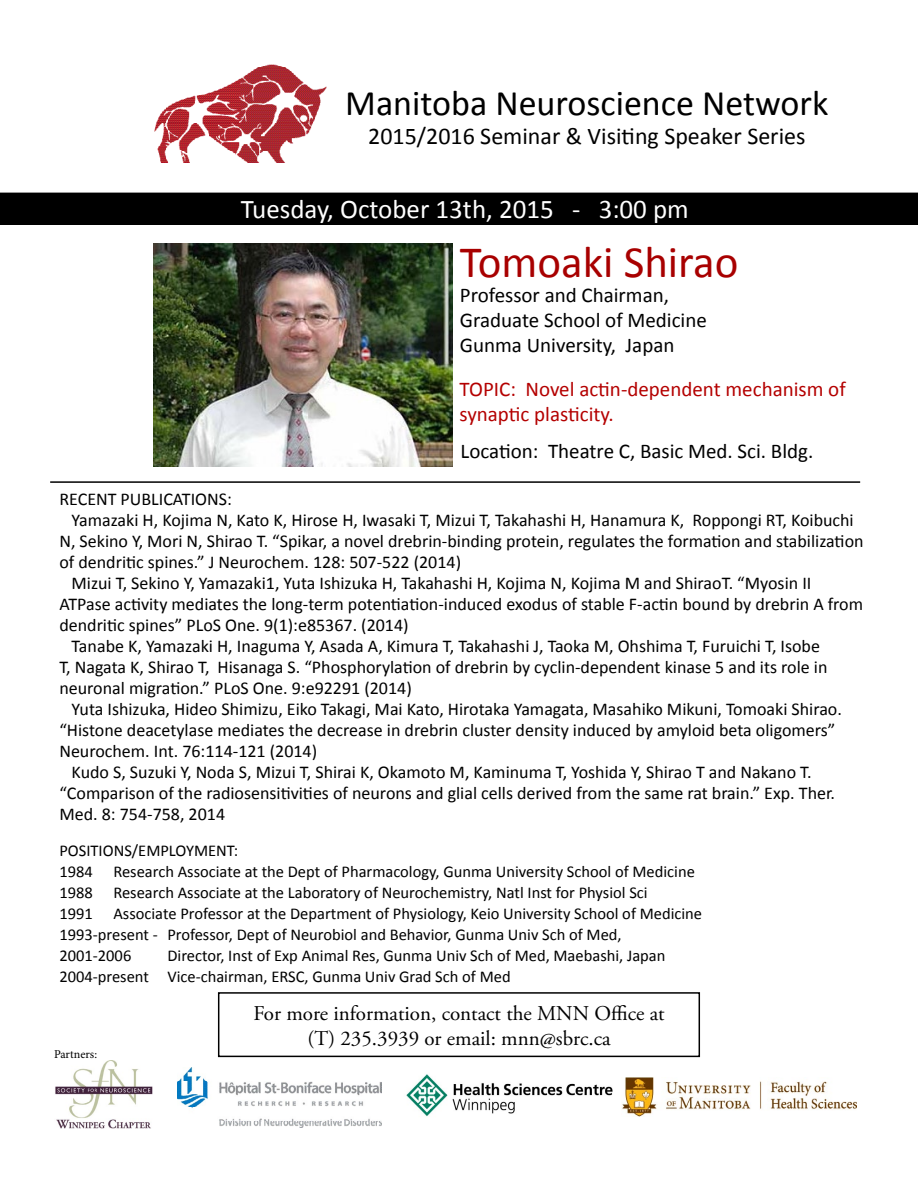
<style>
.page{position:relative;width:918px;height:1188px;background:#fff}
.page>*{position:absolute;margin:0;border:0;box-sizing:border-box;transform-origin:0 0}
.t1{font:45px "Calibri";color:#a80000}
.t2{font:36px "Calibri";color:#000}
.t3{font:27px "Calibri";color:#fff}
.t4{font:24px "Calibri";color:#000}
.t5{font:21px/25.2px "Calibri";color:#000}
.t6{font:21px/25.2px "Adobe Garamond Pro";color:#000;text-align:center}
.t7{font:21px/25.2px "Calibri";color:#b40000}
.t8{font:18px "Calibri";color:#000}
.t9{font:16.5px/21px "Calibri";color:#000}
.t10{font:12px "Minion Pro";letter-spacing:-.005em;color:#000}
</style>
<div class="page">
<div style="left:0;top:193px;width:918px;height:32px;background:#000"></div>
<div style="left:218px;top:992px;width:482px;height:65px;border:2px solid #000"></div>
<hr style="left:50px;top:481px;width:810px;height:2px;background:#000">
<img style="left:154px;top:64px;width:173px;height:98px">
<img style="left:406px;top:1074px;width:207px;height:43px">
<img style="left:621px;top:1078px;width:235px;height:38px">
<img style="left:55px;top:1061px;width:98px;height:67px">
<img style="left:177px;top:1068px;width:205px;height:59px">
<img style="left:154px;top:244px;width:299px;height:223px">
<h2 class="t2" style="left:345px;top:80px;width:485px">Manitoba Neuroscience Network</h2>
<h3 class="t4" style="left:368px;top:121px;width:439px">2015/2016 Seminar &amp; Visiting Speaker Series</h3>
<h3 class="t3" style="left:241px;top:192px;width:450px">Tuesday, October 13th, 2015 - 3:00 pm</h3>
<h1 class="t1" style="left:460px;top:233px;width:280px">Tomoaki Shirao</h1>
<p class="t5" style="left:460px;top:282px;width:249px">Professor and Chairman,<br>Graduate School of Medicine<br>Gunma University, Japan</p>
<p class="t7" style="left:460px;top:377px;width:388px">TOPIC: Novel actin-dependent mechanism of synaptic plasticity.</p>
<p class="t5" style="left:461px;top:439px;width:354px">Location: Theatre C, Basic Med. Sci. Bldg.</p>
<p class="t8" style="left:59px;top:488px;width:174px">RECENT PUBLICATIONS:</p>
<p class="t8" style="left:72px;top:509px;width:784px">Yamazaki H, Kojima N, Kato K, Hirose H, Iwasaki T, Mizui T, Takahashi H, Hanamura K, Roppongi RT, Koibuchi</p>
<p class="t8" style="left:59px;top:530px;width:806px">N, Sekino Y, Mori N, Shirao T. “Spikar, a novel drebrin-binding protein, regulates the formation and stabilization</p>
<p class="t8" style="left:59px;top:551px;width:403px">of dendritic spines.” J Neurochem. 128: 507-522 (2014)</p>
<p class="t8" style="left:72px;top:572px;width:741px">Mizui T, Sekino Y, Yamazaki1, Yuta Ishizuka H, Takahashi H, Kojima N, Kojima M and ShiraoT. “Myosin II</p>
<p class="t8" style="left:59px;top:593px;width:805px">ATPase activity mediates the long-term potentiation-induced exodus of stable F-actin bound by drebrin A from</p>
<p class="t8" style="left:59px;top:614px;width:351px">dendritic spines” PLoS One. 9(1):e85367. (2014)</p>
<p class="t8" style="left:72px;top:635px;width:750px">Tanabe K, Yamazaki H, Inaguma Y, Asada A, Kimura T, Takahashi J, Taoka M, Ohshima T, Furuichi T, Isobe</p>
<p class="t8" style="left:59px;top:656px;width:770px">T, Nagata K, Shirao T, Hisanaga S. “Phosphorylation of drebrin by cyclin-dependent kinase 5 and its role in</p>
<p class="t8" style="left:59px;top:677px;width:354px">neuronal migration.” PLoS One. 9:e92291 (2014)</p>
<p class="t8" style="left:72px;top:698px;width:772px">Yuta Ishizuka, Hideo Shimizu, Eiko Takagi, Mai Kato, Hirotaka Yamagata, Masahiko Mikuni, Tomoaki Shirao.</p>
<p class="t8" style="left:59px;top:719px;width:778px">“Histone deacetylase mediates the decrease in drebrin cluster density induced by amyloid beta oligomers”</p>
<p class="t8" style="left:59px;top:740px;width:259px">Neurochem. Int. 76:114-121 (2014)</p>
<p class="t8" style="left:72px;top:761px;width:742px">Kudo S, Suzuki Y, Noda S, Mizui T, Shirai K, Okamoto M, Kaminuma T, Yoshida Y, Shirao T and Nakano T.</p>
<p class="t8" style="left:59px;top:782px;width:777px">“Comparison of the radiosensitivities of neurons and glial cells derived from the same rat brain.” Exp. Ther.</p>
<p class="t8" style="left:59px;top:803px;width:167px">Med. 8: 754-758, 2014</p>
<p class="t9" style="left:59px;top:840px;width:644px">POSITIONS/EMPLOYMENT:<br>1984 Research Associate at the Dept of Pharmacology, Gunma University School of Medicine 1988 Research Associate at the Laboratory of Neurochemistry, Natl Inst for Physiol Sci<br>1991 Associate Professor at the Department of Physiology, Keio University School of Medicine 1993-present - Professor, Dept of Neurobiol and Behavior, Gunma Univ Sch of Med,<br>2001-2006</p>
<p class="t9" style="left:59px;top:945px;width:608px;text-indent:108px">Director, Inst of Exp Animal Res, Gunma Univ Sch of Med, Maebashi, Japan<br>2004-present Vice-chairman, ERSC, Gunma Univ Grad Sch of Med</p>
<p class="t10" style="left:54px;top:1046px;width:45px">Partners:</p>
<p class="t6" style="left:253px;top:1001px;width:413px">For more information, contact the MNN Office at (T) 235.3939 or email: mnn@sbrc.ca</p>
</div>
